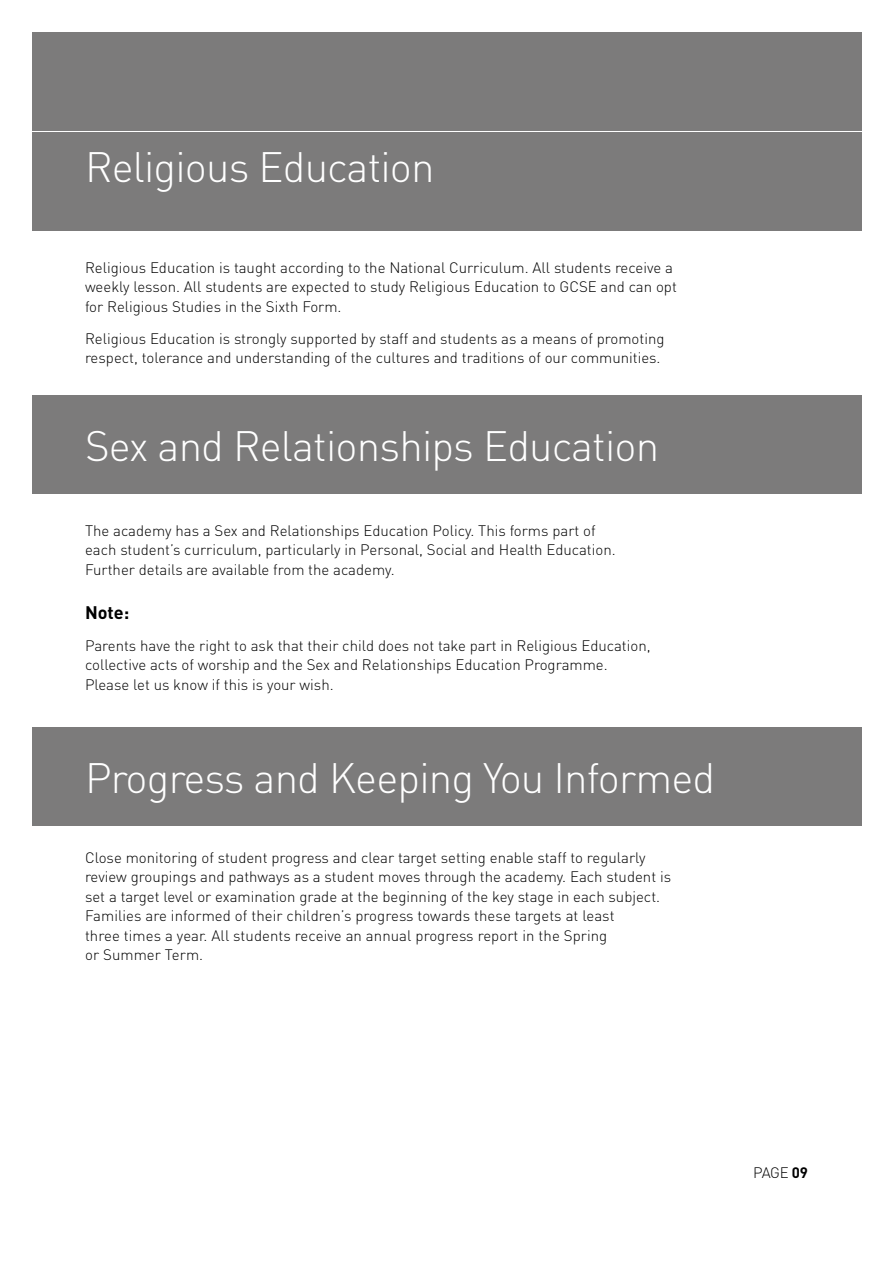
<style>
.page{position:relative;width:893px;height:1263px;background:#fff}
.page>*{position:absolute;margin:0;border:0;box-sizing:border-box;transform-origin:0 0}
.t1{font:300 42px "DIN";letter-spacing:-.02em;color:#fff}
.t2{font:700 18px "DIN";color:#000}
.t3{font:300 15px/19.5px "DIN";color:#000}
.s1{font-weight:700}
</style>
<div class="page">
<div style="left:32px;top:32px;width:829px;height:98px;background:#7c7b7b"></div>
<div style="left:32px;top:132px;width:829px;height:98px;background:#7c7b7b"></div>
<div style="left:32px;top:395px;width:829px;height:98px;background:#7c7b7b"></div>
<div style="left:32px;top:727px;width:829px;height:98px;background:#7c7b7b"></div>
<h1 class="t1" style="left:85px;top:141px;width:207px">CONTENTS</h1>
<h1 class="t1" style="left:85px;top:141px;width:351px">Religious Education</h1>
<p class="t3" style="left:85px;top:257px;width:593px">Religious Education is taught according to the National Curriculum. All students receive a weekly lesson. All students are expected to study Religious Education to GCSE and can opt for Religious Studies in the Sixth Form.</p>
<p class="t3" style="left:85px;top:328px;width:581px">Religious Education is strongly supported by staff and students as a means of promoting respect, tolerance and understanding of the cultures and traditions of our communities.</p>
<h1 class="t1" style="left:85px;top:420px;width:576px">Sex and Relationships Education</h1>
<p class="t3" style="left:85px;top:521px;width:532px">The academy has a Sex and Relationships Education Policy. This forms part of each student’s curriculum, particularly in Personal, Social and Health Education.<br>Further details are available from the academy.</p>
<p class="t2" style="left:85px;top:600px;width:46px">Note:</p>
<p class="t3" style="left:85px;top:636px;width:567px">Parents have the right to ask that their child does not take part in Religious Education, collective acts of worship and the Sex and Relationships Education Programme.<br>Please let us know if this is your wish.</p>
<h1 class="t1" style="left:85px;top:752px;width:632px">Progress and Keeping You Informed</h1>
<p class="t3" style="left:85px;top:847px;width:588px">Close monitoring of student progress and clear target setting enable staff to regularly review groupings and pathways as a student moves through the academy. Each student is set a target level or examination grade at the beginning of the key stage in each subject.<br>Families are informed of their children’s progress towards these targets at least<br>three times a year. All students receive an annual progress report in the Spring<br>or Summer Term.</p>
<p class="t3" style="left:753px;top:1162px;width:56px">PAGE <span class="s1">09</span></p>
</div>
